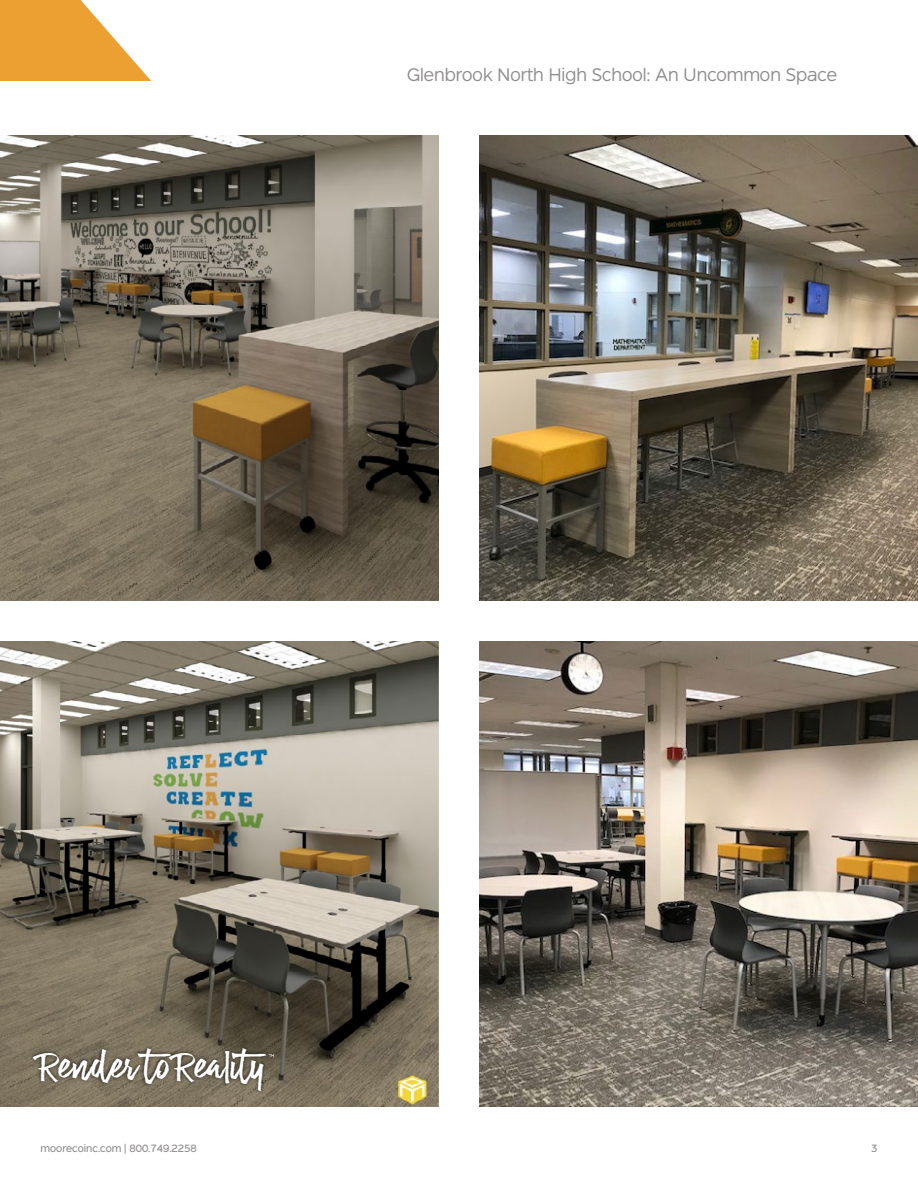
<style>
.page{position:relative;width:918px;height:1188px;background:#fff}
.page>*{position:absolute;margin:0;border:0;box-sizing:border-box;transform-origin:0 0}
.t1{font:31.95px "La Guapita";color:#fff}
.t2{font:300 18px "Dylan";color:#8f8c8c}
.t3{font:13.05px "La Guapita";color:#fff}
.t4{font:10.5px "Dylan";color:#8f8c8c}
</style>
<div class="page">
<img style="left:0;top:135px;width:439px;height:466px">
<img style="left:479px;top:135px;width:439px;height:466px">
<img style="left:0;top:641px;width:439px;height:466px">
<img style="left:479px;top:641px;width:439px;height:466px">
<div style="left:30px;top:1044px;width:240px;height:51px;background:#000;opacity:.75"></div>
<div style="left:268px;top:1053px;width:7px;height:6px;background:#000;opacity:.75"></div>
<svg style="left:0;top:0;width:151px;height:81px"></svg>
<p class="t2" style="left:407px;top:63px;width:431px">Glenbrook North High School: An Uncommon Space</p>
<h1 class="t1" style="left:41px;top:1048px;width:233px">Render to Reality</h1>
<p class="t3" style="left:267px;top:1051px;width:10px">™</p>
<p class="t4" style="left:41px;top:1141px;width:158px">moorecoinc.com | 800.749.2258</p>
<p class="t4" style="left:871px;top:1141px;width:8px">3</p>
</div>
